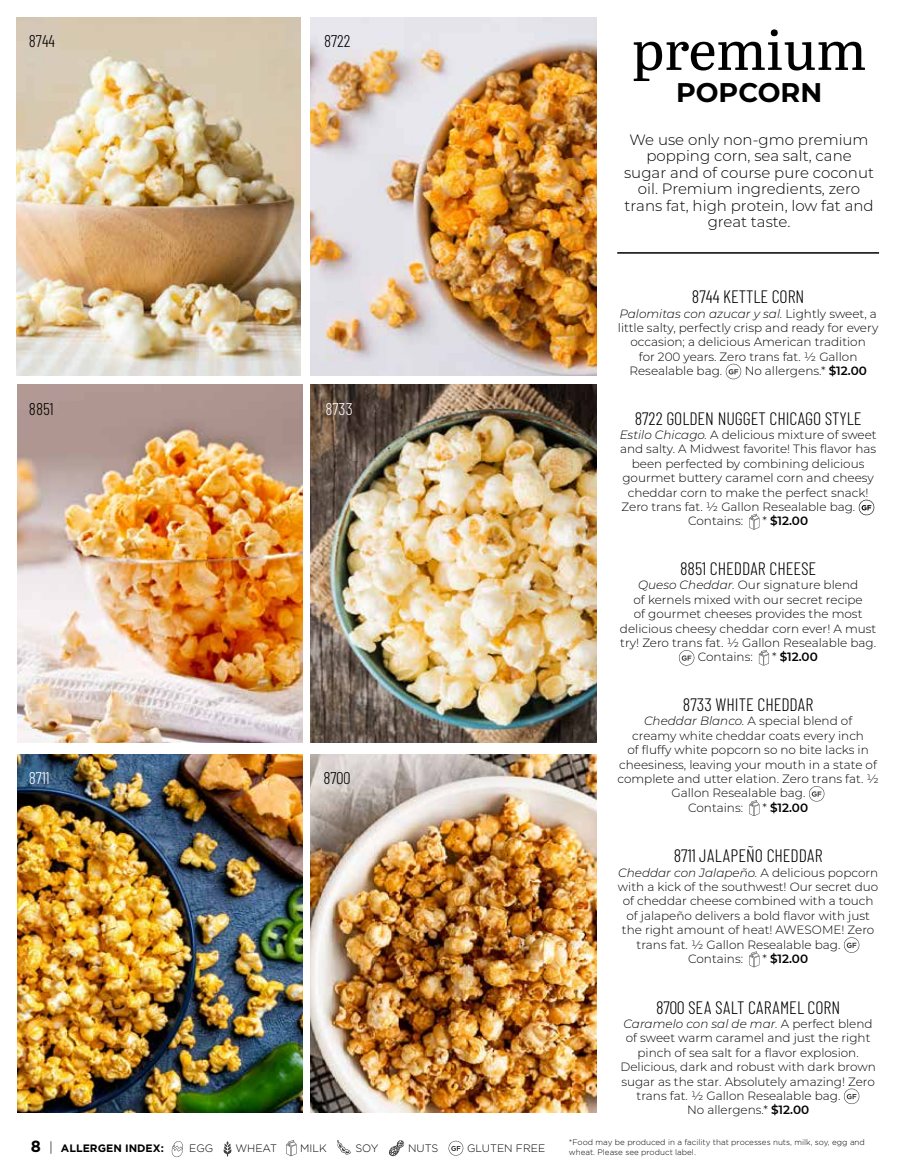
<style>
.page{position:relative;width:905px;height:1175px;background:#fff}
.page>*{position:absolute;margin:0;border:0;box-sizing:border-box;transform-origin:0 0}
.t1{font:55.5px "Abril Text";color:#000}
.t2{font:700 27px "Montserrat";color:#000}
.t3{font:300 18px "Barlow Condensed";color:#000}
.t4{font:300 16.95px "Barlow Condensed";color:#000}
.t5{font:300 16.95px "Barlow Condensed";color:#fff}
.t6{font:300 15px/16.5px "Montserrat";color:#000;text-align:center}
.t7{font:300 12px "Montserrat";color:#000}
.t8{font:italic 300 12px "Montserrat";color:#000}
.t9{font:600 12px "Montserrat";color:#000}
.t10{font:300 10.8px "Gotham";color:#000}
.t11{font:700 10.8px "Gotham";color:#000}
.t12{font:300 8.1px/9.6px "Gotham";color:#000}
.s1{font-style:normal}
.s2{font-weight:600}
.s3{font-style:italic}
.s4{font-weight:300}
.s5{font-size:16.05px}
.s6{font-weight:300;font-size:13.5px}
</style>
<div class="page">
<svg style="left:171px;top:1141px;width:12px;height:16px"></svg>
<svg style="left:223px;top:1141px;width:8px;height:15px"></svg>
<svg style="left:286px;top:1140px;width:10px;height:16px"></svg>
<svg style="left:337px;top:1140px;width:14px;height:14px"></svg>
<svg style="left:389px;top:1140px;width:16px;height:16px"></svg>
<svg style="left:448px;top:1140px;width:16px;height:15px"></svg>
<img style="left:17px;top:754px;width:285px;height:358px">
<img style="left:311px;top:385px;width:286px;height:357px">
<img style="left:17px;top:385px;width:285px;height:357px">
<img style="left:311px;top:17px;width:285px;height:358px">
<svg style="left:725px;top:363px;width:16px;height:16px"></svg>
<svg style="left:858px;top:499px;width:16px;height:16px"></svg>
<svg style="left:749px;top:514px;width:10px;height:16px"></svg>
<svg style="left:678px;top:650px;width:16px;height:16px"></svg>
<svg style="left:758px;top:649px;width:11px;height:17px"></svg>
<svg style="left:809px;top:786px;width:15px;height:16px"></svg>
<svg style="left:749px;top:800px;width:10px;height:16px"></svg>
<svg style="left:843px;top:937px;width:16px;height:16px"></svg>
<svg style="left:749px;top:951px;width:10px;height:16px"></svg>
<svg style="left:843px;top:1088px;width:16px;height:16px"></svg>
<img style="left:16px;top:17px;width:284px;height:358px">
<img style="left:311px;top:754px;width:286px;height:358px">
<hr style="left:617px;top:252px;width:262px;height:2px;background:#000">
<h3 class="t4" style="left:29px;top:30px;width:28px">8744</h3>
<h3 class="t4" style="left:324px;top:30px;width:28px">8722</h3>
<h1 class="t1" style="left:632px;top:10px;width:236px">premium</h1>
<h2 class="t2" style="left:676px;top:73px;width:148px">POPCORN</h2>
<p class="t6" style="left:624px;top:131px;width:251px">We use only non-gmo premium popping corn, sea salt, cane sugar and of course pure coconut oil. Premium ingredients, zero trans fat, high protein, low fat and great taste.</p>
<h3 class="t4" style="left:29px;top:398px;width:26px">8851</h3>
<h3 class="t5" style="left:29px;top:767px;width:22px">8711</h3>
<h3 class="t5" style="left:325px;top:398px;width:29px">8733</h3>
<h3 class="t4" style="left:323px;top:767px;width:28px">8700</h3>
<h3 class="t3" style="left:692px;top:285px;width:114px">8744 KETTLE CORN</h3>
<p class="t8" style="left:619px;top:305px;width:259px">Palomitas con azucar y sal. <span class="s1">Lightly sweet, a</span></p>
<p class="t7" style="left:618px;top:319px;width:262px">little salty, perfectly crisp and ready for every</p>
<p class="t7" style="left:630px;top:334px;width:237px">occasion; a delicious American tradition</p>
<p class="t7" style="left:639px;top:348px;width:220px">for 200 years. Zero trans fat. ½ Gallon</p>
<p class="t7" style="left:629px;top:363px;width:94px">Resealable bag.</p>
<p class="t7" style="left:744px;top:363px;width:124px">No allergens.* <span class="s2">$12.00</span></p>
<h3 class="t3" style="left:634px;top:407px;width:228px">8722 GOLDEN NUGGET CHICAGO STYLE</h3>
<p class="t7" style="left:619px;top:426px;width:258px"><span class="s3">Estilo Chicago.</span> A delicious mixture of sweet</p>
<p class="t7" style="left:620px;top:441px;width:258px">and salty. A Midwest favorite! This flavor has</p>
<p class="t7" style="left:631px;top:455px;width:234px">been perfected by combining delicious</p>
<p class="t7" style="left:622px;top:470px;width:253px">gourmet buttery caramel corn and cheesy</p>
<p class="t7" style="left:627px;top:484px;width:242px">cheddar corn to make the perfect snack!</p>
<p class="t7" style="left:621px;top:498px;width:235px">Zero trans fat. ½ Gallon Resealable bag.</p>
<p class="t7" style="left:688px;top:513px;width:56px">Contains:</p>
<p class="t9" style="left:762px;top:513px;width:47px"><span class="s4">*</span> $12.00</p>
<h3 class="t3" style="left:680px;top:557px;width:138px">8851 CHEDDAR CHEESE</h3>
<p class="t7" style="left:638px;top:577px;width:221px"><span class="s3">Queso Cheddar.</span> Our signature blend</p>
<p class="t7" style="left:633px;top:591px;width:231px">of kernels mixed with our secret recipe</p>
<p class="t7" style="left:633px;top:606px;width:230px">of gourmet cheeses provides the most</p>
<p class="t7" style="left:620px;top:620px;width:258px">delicious cheesy cheddar corn ever! A must</p>
<p class="t7" style="left:620px;top:634px;width:257px">try! Zero trans fat. ½ Gallon Resealable bag.</p>
<p class="t7" style="left:697px;top:649px;width:56px">Contains:</p>
<p class="t9" style="left:772px;top:648px;width:47px"><span class="s4">*</span> $12.00</p>
<h3 class="t3" style="left:683px;top:693px;width:132px">8733 WHITE CHEDDAR</h3>
<p class="t7" style="left:644px;top:713px;width:210px"><span class="s3">Cheddar Blanco.</span> A special blend of</p>
<p class="t7" style="left:632px;top:727px;width:233px">creamy white cheddar coats every inch</p>
<p class="t7" style="left:627px;top:741px;width:243px">of fluffy white popcorn so no bite lacks in</p>
<p class="t7" style="left:619px;top:756px;width:259px">cheesiness, leaving your mouth in a state of</p>
<p class="t7" style="left:617px;top:770px;width:263px">complete and utter elation. Zero trans fat. ½</p>
<p class="t7" style="left:671px;top:785px;width:135px">Gallon Resealable bag.</p>
<p class="t7" style="left:688px;top:799px;width:56px">Contains:</p>
<p class="t9" style="left:762px;top:799px;width:47px"><span class="s4">*</span> $12.00</p>
<h3 class="t3" style="left:673px;top:844px;width:150px">8711 JALAPEÑO CHEDDAR</h3>
<p class="t8" style="left:618px;top:864px;width:261px">Cheddar con Jalapeño. <span class="s1">A delicious popcorn</span></p>
<p class="t7" style="left:618px;top:878px;width:262px">with a kick of the southwest! Our secret duo</p>
<p class="t7" style="left:622px;top:893px;width:252px">of cheddar cheese combined with a touch</p>
<p class="t7" style="left:626px;top:907px;width:245px">of jalapeño delivers a bold flavor with just</p>
<p class="t7" style="left:622px;top:921px;width:254px">the right amount of heat! AWESOME! Zero</p>
<p class="t7" style="left:636px;top:936px;width:205px">trans fat. ½ Gallon Resealable bag.</p>
<p class="t7" style="left:688px;top:950px;width:56px">Contains:</p>
<p class="t9" style="left:762px;top:950px;width:47px"><span class="s4">*</span> $12.00</p>
<h3 class="t3" style="left:656px;top:995px;width:186px">8700 SEA SALT CARAMEL CORN</h3>
<p class="t8" style="left:623px;top:1015px;width:250px">Caramelo con sal de mar. <span class="s1">A perfect blend</span></p>
<p class="t7" style="left:626px;top:1029px;width:246px">of sweet warm caramel and just the right</p>
<p class="t7" style="left:637px;top:1044px;width:223px">pinch of sea salt for a flavor explosion.</p>
<p class="t7" style="left:620px;top:1058px;width:257px">Delicious, dark and robust with dark brown</p>
<p class="t7" style="left:621px;top:1073px;width:255px">sugar as the star. Absolutely amazing! Zero</p>
<p class="t7" style="left:636px;top:1087px;width:205px">trans fat. ½ Gallon Resealable bag.</p>
<p class="t7" style="left:687px;top:1101px;width:124px">No allergens.* <span class="s2">$12.00</span></p>
<p class="t11" style="left:31px;top:1141px;width:134px"><span class="s5">8</span> <span class="s6">|</span> ALLERGEN INDEX:</p>
<p class="t10" style="left:189px;top:1141px;width:26px">EGG</p>
<p class="t10" style="left:235px;top:1141px;width:43px">WHEAT</p>
<p class="t10" style="left:300px;top:1141px;width:28px">MILK</p>
<p class="t10" style="left:355px;top:1141px;width:25px">SOY</p>
<p class="t10" style="left:408px;top:1141px;width:32px">NUTS</p>
<p class="t10" style="left:467px;top:1141px;width:80px">GLUTEN FREE</p>
<p class="t12" style="left:569px;top:1137px;width:297px">*Food may be produced in a facility that processes nuts, milk, soy, egg and wheat. Please see product label.</p>
</div>
